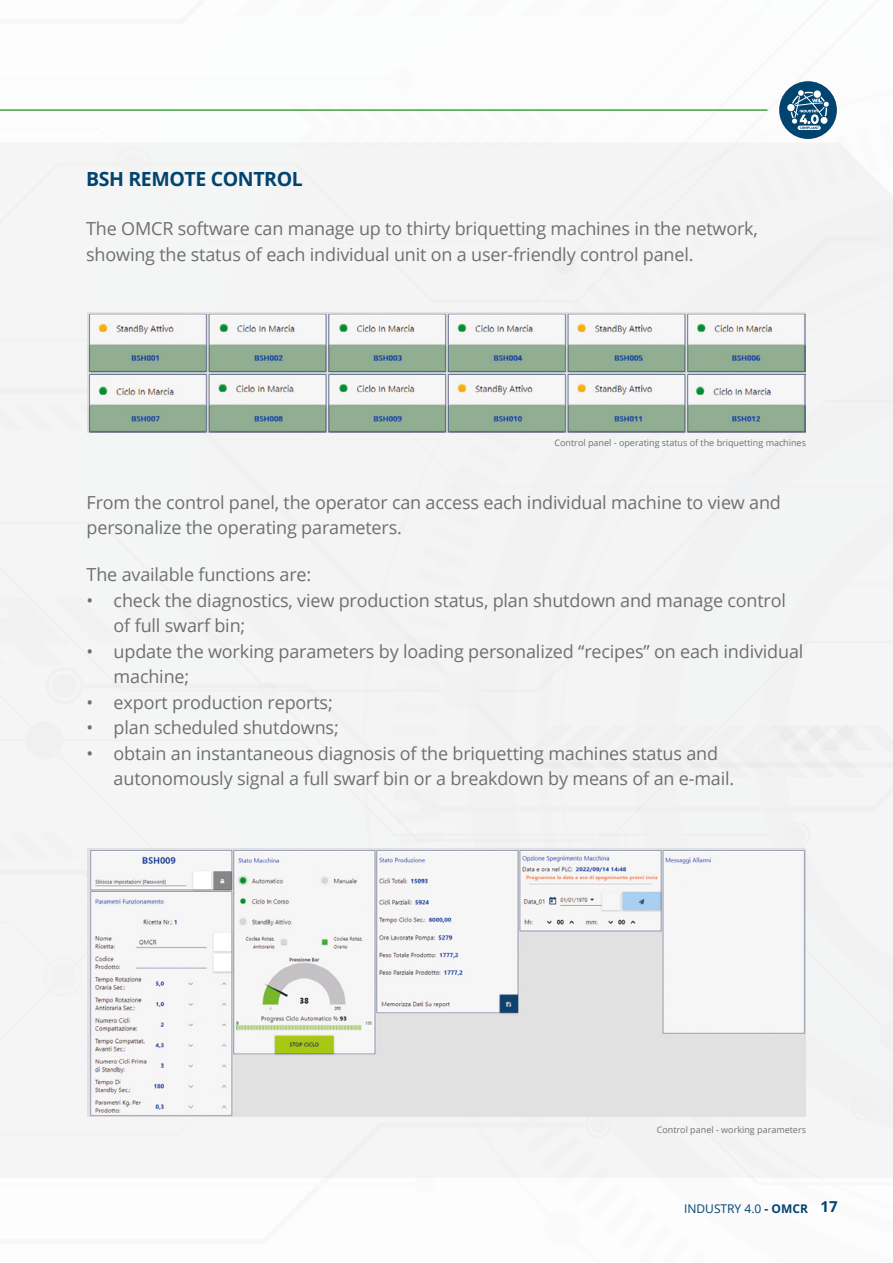
<style>
.page{position:relative;width:893px;height:1263px;background:#fff}
.page>*{position:absolute;margin:0;border:0;box-sizing:border-box;transform-origin:0 0}
.t1{font:700 19.5px "Open Sans";letter-spacing:-.02em;color:#00446f}
.t2{font:18px/25.5px "Open Sans";letter-spacing:-.01em;color:#706f6f}
.t3{font:12px "Open Sans";color:#00446f}
.t4{font:9px "Open Sans";color:#706f6f}
.s1{font-weight:700}
.s2{font-weight:700;font-size:15px}
</style>
<div class="page">
<div style="left:0;top:714px;width:893px;height:464px;background:#f4f5f5"></div>
<div style="left:0;top:81px;width:893px;height:633px;background:#f4f4f4"></div>
<img style="left:87px;top:312px;width:719px;height:120px">
<img style="left:87px;top:848px;width:719px;height:268px">
<p class="t1" style="left:86px;top:166px;width:218px">BSH REMOTE CONTROL</p>
<p class="t2" style="left:86px;top:215px;width:673px">The OMCR software can manage up to thirty briquetting machines in the network, showing the status of each individual unit on a user-friendly control panel.</p>
<p class="t4" style="left:554px;top:436px;width:253px">Control panel - operating status of the briquetting machines</p>
<p class="t2" style="left:87px;top:489px;width:696px">From the control panel, the operator can access each individual machine to view and personalize the operating parameters.</p>
<p class="t2" style="left:87px;top:561px;width:226px">The available functions are:</p>
<p class="t2" style="left:114px;top:587px;width:674px;text-indent:-27px">• check the diagnostics, view production status, plan shutdown and manage control of full swarf bin;</p>
<p class="t2" style="left:114px;top:638px;width:691px;text-indent:-27px">• update the working parameters by loading personalized “recipes” on each individual machine;</p>
<p class="t2" style="left:87px;top:689px;width:248px">• export production reports;</p>
<p class="t2" style="left:87px;top:714px;width:254px">• plan scheduled shutdowns;</p>
<p class="t2" style="left:114px;top:740px;width:622px;text-indent:-27px">• obtain an instantaneous diagnosis of the briquetting machines status and autonomously signal a full swarf bin or a breakdown by means of an e-mail.</p>
<p class="t4" style="left:657px;top:1124px;width:151px">Control panel - working parameters</p>
<p class="t3" style="left:684px;top:1200px;width:155px">INDUSTRY 4.0 <span class="s1">- OMCR</span> <span class="s2">17</span></p>
</div>
